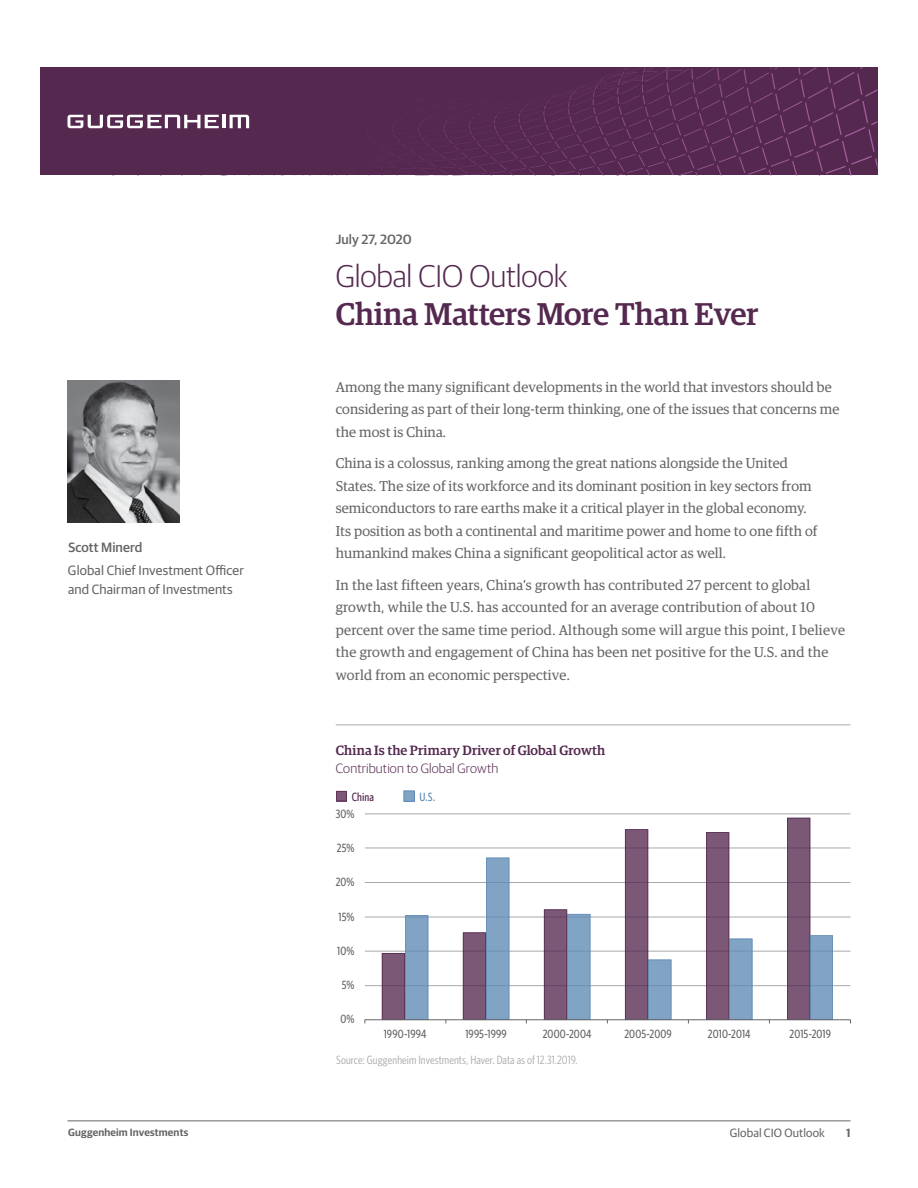
<style>
.page{position:relative;width:918px;height:1188px;background:#fff}
.page>*{position:absolute;margin:0;border:0;box-sizing:border-box;transform-origin:0 0}
.t1{font:500 31.5px "Guardian Egyp";color:#54284f}
.t2{font:300 31.5px "Guardian Sans";letter-spacing:-.005em;color:#54284f}
.t3{font:14.25px/22.5px "Guardian Egyp";letter-spacing:.01em;color:#636466}
.t4{font:13.5px/19.5px "Guardian Sans";letter-spacing:.01em;color:#636466}
.t5{font:500 13.5px "Guardian Egyp";letter-spacing:.015em;color:#54284f}
.t6{font:300 13.5px "Guardian Sans";letter-spacing:.01em;color:#54284f}
.t7{font:500 13.5px "Guardian Sans";letter-spacing:.005em;color:#636466}
.t8{font:500 12px "Whitney Condensed";letter-spacing:.01em;color:#636466}
.t9{font:12px "Whitney Condensed";letter-spacing:.005em;color:#a7a9ac}
.t10{font:12px "Guardian Sans";letter-spacing:.01em;color:#636466}
.t11{font:500 12px "Whitney Condensed";letter-spacing:.01em;color:#54284f}
.t12{font:500 12px "Whitney Condensed";color:#5e8ab5}
.t13{font:600 12px "Guardian Sans";color:#636466}
.t14{font:600 10.5px "Guardian Sans";letter-spacing:.015em;color:#636466}
</style>
<div class="page">
<hr style="left:67px;top:1120px;width:783px;height:1px;background:#636466">
<div style="left:40px;top:68px;width:838px;height:108px;background:#54284f"></div>
<svg style="left:599px;top:68px;width:264px;height:15px"></svg>
<svg style="left:68px;top:115px;width:181px;height:13px"></svg>
<img style="left:68px;top:380px;width:112px;height:142px">
<svg style="left:336px;top:791px;width:11px;height:10px"></svg>
<div style="left:404px;top:791px;width:10px;height:10px;background:#81a4c5"></div>
<div style="left:403px;top:790px;width:12px;height:12px;border:1px solid #5e8ab5"></div>
<hr style="left:365px;top:814px;width:485px;height:1px;background:#a7a9ac">
<hr style="left:365px;top:848px;width:485px;height:1px;background:#a7a9ac">
<hr style="left:365px;top:882px;width:485px;height:1px;background:#a7a9ac">
<hr style="left:365px;top:917px;width:485px;height:1px;background:#a7a9ac">
<hr style="left:365px;top:951px;width:485px;height:1px;background:#a7a9ac">
<hr style="left:365px;top:985px;width:485px;height:1px;background:#a7a9ac">
<svg style="left:382px;top:818px;width:428px;height:201px"></svg>
<svg style="left:405px;top:858px;width:428px;height:161px"></svg>
<hr style="left:365px;top:1019px;width:485px;height:1px;background:#636466">
<hr style="left:336px;top:724px;width:515px;height:1px;background:#a7a9ac">
<p class="t7" style="left:68px;top:538px;width:76px">Scott Minerd</p>
<p class="t4" style="left:68px;top:559px;width:178px">Global Chief Investment Officer and Chairman of Investments</p>
<p class="t7" style="left:336px;top:229px;width:77px">July 27, 2020</p>
<h1 class="t2" style="left:336px;top:254px;width:234px">Global CIO Outlook</h1>
<h1 class="t1" style="left:336px;top:291px;width:424px">China Matters More Than Ever</h1>
<p class="t3" style="left:336px;top:374px;width:505px">Among the many significant developments in the world that investors should be considering as part of their long-term thinking, one of the issues that concerns me the most is China.</p>
<p class="t3" style="left:336px;top:451px;width:483px">China is a colossus, ranking among the great nations alongside the United States. The size of its workforce and its dominant position in key sectors from semiconductors to rare earths make it a critical player in the global economy.<br>Its position as both a continental and maritime power and home to one fifth of humankind makes China a significant geopolitical actor as well.</p>
<p class="t3" style="left:336px;top:573px;width:511px">In the last fifteen years, China’s growth has contributed 27 percent to global growth, while the U.S. has accounted for an average contribution of about 10 percent over the same time period. Although some will argue this point, I believe the growth and engagement of China has been net positive for the U.S. and the world from an economic perspective.</p>
<p class="t5" style="left:336px;top:741px;width:271px">China Is the Primary Driver of Global Growth</p>
<p class="t6" style="left:336px;top:759px;width:164px">Contribution to Global Growth</p>
<p class="t11" style="left:352px;top:789px;width:24px">China</p>
<p class="t12" style="left:419px;top:789px;width:17px">U.S.</p>
<p class="t8" style="left:336px;top:807px;width:20px">30%</p>
<p class="t8" style="left:337px;top:841px;width:19px">25%</p>
<p class="t8" style="left:336px;top:875px;width:20px">20%</p>
<p class="t8" style="left:339px;top:909px;width:18px">15%</p>
<p class="t8" style="left:337px;top:943px;width:19px">10%</p>
<p class="t8" style="left:342px;top:977px;width:14px">5%</p>
<p class="t8" style="left:341px;top:1011px;width:16px">0%</p>
<p class="t8" style="left:384px;top:1026px;width:44px">1990-1994</p>
<p class="t8" style="left:465px;top:1026px;width:43px">1995-1999</p>
<p class="t8" style="left:543px;top:1026px;width:50px">2000-2004</p>
<p class="t8" style="left:625px;top:1026px;width:49px">2005-2009</p>
<p class="t8" style="left:708px;top:1026px;width:44px">2010-2014</p>
<p class="t8" style="left:790px;top:1026px;width:43px">2015-2019</p>
<p class="t9" style="left:336px;top:1053px;width:243px">Source: Guggenheim Investments, Haver. Data as of 12.31.2019.</p>
<p class="t14" style="left:68px;top:1125px;width:122px">Guggenheim Investments</p>
<p class="t10" style="left:730px;top:1125px;width:97px">Global CIO Outlook</p>
<p class="t13" style="left:846px;top:1124px;width:6px">1</p>
</div>
